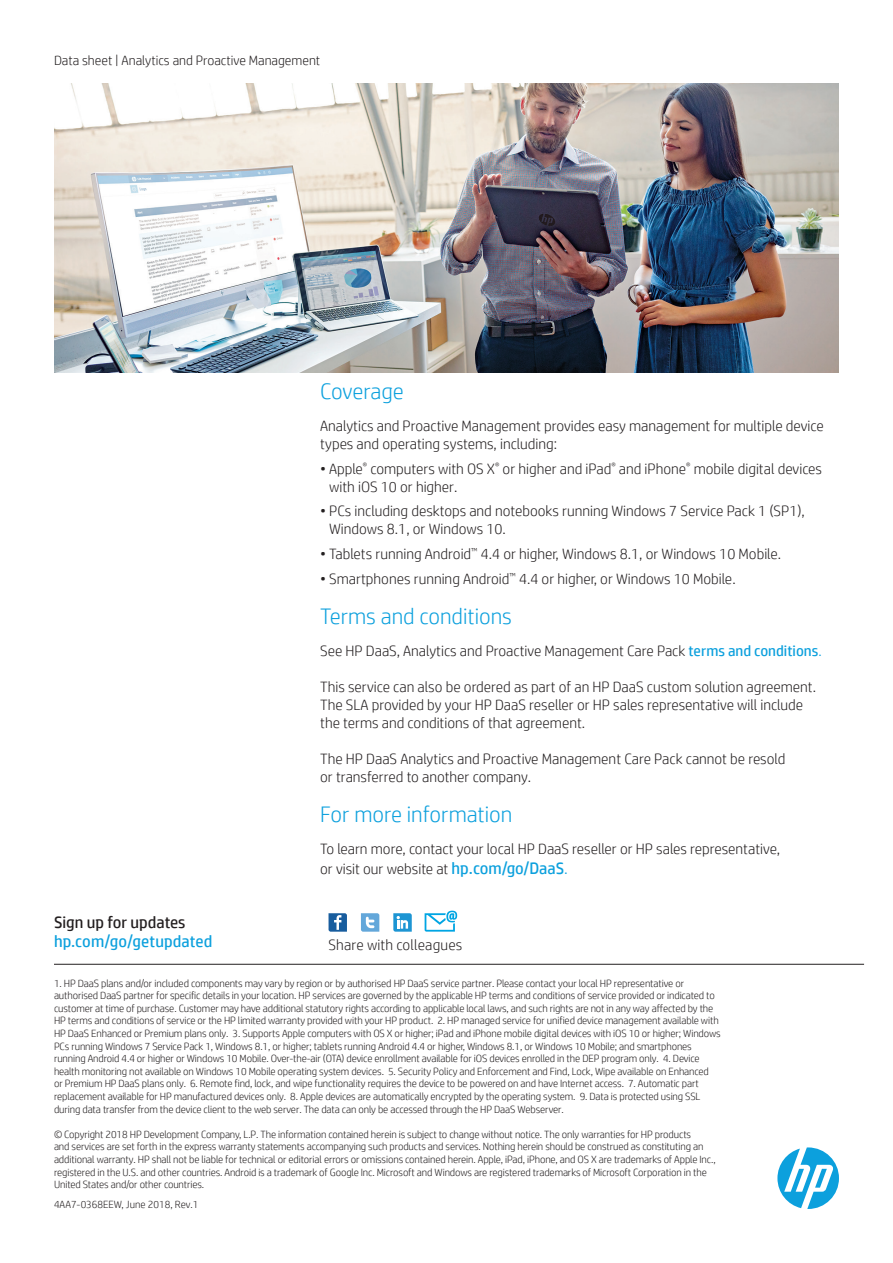
<style>
.page{position:relative;width:893px;height:1263px;background:#fff}
.page>*{position:absolute;margin:0;border:0;box-sizing:border-box;transform-origin:0 0}
.t1{font:300 22.5px "HP Simplified";color:#0ca0dd}
.Call_to_action_10_12{font:16.5px "HP Simplified";letter-spacing:.005em;color:#0ca0dd}
.Call_to_action_10_12-2{font:16.5px "HP Simplified";color:#231f20}
.Legal_7_9{font:300 15px/18px "HP Simplified";color:#231f20}
.t2{font:300 13.5px "HP Simplified";color:#231f20}
.t3{font:300 10.5px/12.6px "HP Simplified";letter-spacing:-.01em;color:#231f20}
.s1{font-weight:400;color:#0ca0dd}
.s2{color:#0ca0dd}
.s3{font-weight:400;font-size:16.5px;color:#0ca0dd}
.s4{font-size:16.5px;color:#0ca0dd}
</style>
<div class="page">
<svg style="left:777px;top:1147px;width:62px;height:62px"></svg>
<img style="left:54px;top:83px;width:785px;height:290px">
<hr style="left:54px;top:964px;width:810px;height:1px;background:#231f20">
<svg style="left:328px;top:913px;width:19px;height:19px"></svg>
<svg style="left:361px;top:913px;width:18px;height:19px"></svg>
<svg style="left:393px;top:913px;width:19px;height:19px"></svg>
<svg style="left:425px;top:911px;width:32px;height:21px"></svg>
<p class="t2" style="left:54px;top:51px;width:268px">Data sheet | Analytics and Proactive Management</p>
<p class="t1" style="left:320px;top:377px;width:85px">Coverage</p>
<p class="Legal_7_9" style="left:320px;top:416px;width:505px">Analytics and Proactive Management provides easy management for multiple device types and operating systems, including:</p>
<p class="Legal_7_9" style="left:329px;top:459px;width:494px;text-indent:-9px">• Apple<sup>®</sup> computers with OS X<sup>®</sup> or higher and iPad<sup>®</sup> and iPhone<sup>®</sup> mobile digital devices with iOS 10 or higher.</p>
<p class="Legal_7_9" style="left:329px;top:502px;width:477px;text-indent:-9px">• PCs including desktops and notebooks running Windows 7 Service Pack 1 (SP1),<br>Windows 8.1, or Windows 10.</p>
<p class="Legal_7_9" style="left:320px;top:544px;width:462px">• Tablets running Android<sup>™</sup> 4.4 or higher, Windows 8.1, or Windows 10 Mobile.</p>
<p class="Legal_7_9" style="left:320px;top:569px;width:417px">• Smartphones running Android<sup>™</sup> 4.4 or higher, or Windows 10 Mobile.</p>
<p class="t1" style="left:320px;top:602px;width:193px">Terms and conditions</p>
<p class="Legal_7_9" style="left:320px;top:641px;width:503px">See HP DaaS, Analytics and Proactive Management Care Pack <span class="s1">terms and conditions</span><span class="s2">.</span></p>
<p class="Legal_7_9" style="left:320px;top:677px;width:497px">This service can also be ordered as part of an HP DaaS custom solution agreement.<br>The SLA provided by your HP DaaS reseller or HP sales representative will include the terms and conditions of that agreement.</p>
<p class="Legal_7_9" style="left:320px;top:749px;width:467px">The HP DaaS Analytics and Proactive Management Care Pack cannot be resold or transferred to another company.</p>
<p class="t1" style="left:320px;top:800px;width:194px">For more information</p>
<p class="Legal_7_9" style="left:320px;top:838px;width:462px;line-height:19.8px">To learn more, contact your local HP DaaS reseller or HP sales representative, or visit our website at <span class="s3">hp.com/go/DaaS</span><span class="s4">.</span></p>
<p class="Call_to_action_10_12-2" style="left:54px;top:911px;width:133px">Sign up for updates</p>
<p class="Call_to_action_10_12" style="left:54px;top:931px;width:160px">hp.com/go/getupdated</p>
<p class="Legal_7_9" style="left:328px;top:936px;width:135px">Share with colleagues</p>
<p class="t3" style="left:54px;top:976px;width:668px">1. HP DaaS plans and/or included components may vary by region or by authorised HP DaaS service partner. Please contact your local HP representative or authorised DaaS partner for specific details in your location. HP services are governed by the applicable HP terms and conditions of service provided or indicated to customer at time of purchase. Customer may have additional statutory rights according to applicable local laws, and such rights are not in any way affected by the HP terms and conditions of service or the HP limited warranty provided with your HP product. 2. HP managed service for unified device management available with HP DaaS Enhanced or Premium plans only. 3. Supports Apple computers with OS X or higher; iPad and iPhone mobile digital devices with iOS 10 or higher; Windows PCs running Windows 7 Service Pack 1, Windows 8.1, or higher; tablets running Android 4.4 or higher, Windows 8.1, or Windows 10 Mobile; and smartphones running Android 4.4 or higher or Windows 10 Mobile. Over-the-air (OTA) device enrollment available for iOS devices enrolled in the DEP program only. 4. Device health monitoring not available on Windows 10 Mobile operating system devices. 5. Security Policy and Enforcement and Find, Lock, Wipe available on Enhanced<br>or Premium HP DaaS plans only. 6. Remote find, lock, and wipe functionality requires the device to be powered on and have Internet access. 7. Automatic part replacement available for HP manufactured devices only. 8. Apple devices are automatically encrypted by the operating system. 9. Data is protected using SSL during data transfer from the device client to the web server. The data can only be accessed through the HP DaaS Webserver.</p>
<p class="t3" style="left:54px;top:1127px;width:663px">© Copyright 2018 HP Development Company, L.P. The information contained herein is subject to change without notice. The only warranties for HP products<br>and services are set forth in the express warranty statements accompanying such products and services. Nothing herein should be construed as constituting an additional warranty. HP shall not be liable for technical or editorial errors or omissions contained herein. Apple, iPad, iPhone, and OS X are trademarks of Apple Inc., registered in the U.S. and other countries. Android is a trademark of Google Inc. Microsoft and Windows are registered trademarks of Microsoft Corporation in the United States and/or other countries.</p>
<p class="t3" style="left:54px;top:1197px;width:146px">4AA7-0368EEW, June 2018, Rev.1</p>
</div>
